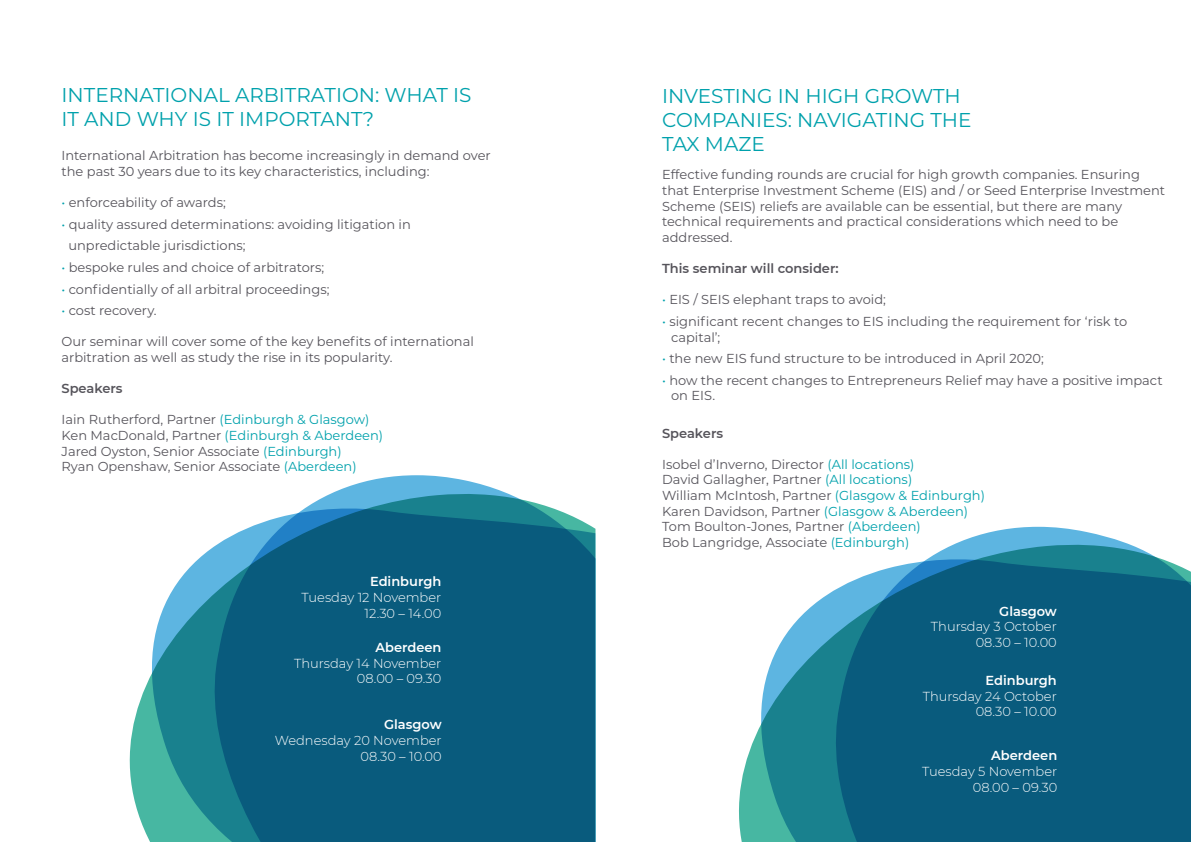
<style>
.page{position:relative;width:1191px;height:842px;background:#fff}
.page>*{position:absolute;margin:0;border:0;box-sizing:border-box;transform-origin:0 0}
.t1{font:20px/24px "Montserrat";color:#00a1ac}
.t2{font:13px/15.6px "Montserrat";color:#56545b}
.t3{font:300 13px/15.6px "Montserrat";color:#fff;text-align:right}
.t4{font:600 13px "Montserrat";color:#fff}
.t5{font:600 13px "Montserrat";color:#56545b}
.s1{color:#00a1ac}
</style>
<div class="page">
<svg style="left:739px;top:595px;width:88px;height:247px"></svg>
<svg style="left:827px;top:527px;width:364px;height:315px;background:#22708e"></svg>
<svg style="left:129px;top:552px;width:77px;height:290px"></svg>
<svg style="left:206px;top:475px;width:389px;height:367px;background:#1f6d8c"></svg>
<h1 class="t1" style="left:62px;top:82px;width:411px">INTERNATIONAL ARBITRATION: WHAT IS<br>IT AND WHY IS IT IMPORTANT?</h1>
<p class="t2" style="left:62px;top:147px;width:431px">International Arbitration has become increasingly in demand over the past 30 years due to its key characteristics, including:</p>
<p class="t2" style="left:62px;top:194px;width:166px"><span class="s1">•</span> enforceability of awards;</p>
<p class="t2" style="left:68px;top:213px;width:344px;line-height:21.6px;text-indent:-7px"><span class="s1">•</span> quality assured determinations: avoiding litigation in unpredictable jurisdictions;</p>
<p class="t2" style="left:62px;top:259px;width:264px"><span class="s1">•</span> bespoke rules and choice of arbitrators;</p>
<p class="t2" style="left:62px;top:281px;width:269px"><span class="s1">•</span> confidentially of all arbitral proceedings;</p>
<p class="t2" style="left:62px;top:302px;width:97px"><span class="s1">•</span> cost recovery.</p>
<p class="t2" style="left:62px;top:333px;width:414px">Our seminar will cover some of the key benefits of international arbitration as well as study the rise in its popularity.</p>
<p class="t5" style="left:62px;top:379px;width:63px">Speakers</p>
<p class="t2" style="left:62px;top:411px;width:323px">Iain Rutherford, Partner <span class="s1">(Edinburgh &amp; Glasgow)<br></span>Ken MacDonald, Partner <span class="s1">(Edinburgh &amp; Aberdeen)<br></span>Jared Oyston, Senior Associate <span class="s1">(Edinburgh)<br></span>Ryan Openshaw, Senior Associate <span class="s1">(Aberdeen)</span></p>
<p class="t4" style="left:370px;top:573px;width:73px">Edinburgh</p>
<p class="t3" style="left:301px;top:589px;width:141px">Tuesday 12 November<br>12.30 – 14.00</p>
<p class="t4" style="left:375px;top:638px;width:68px">Aberdeen</p>
<p class="t3" style="left:294px;top:655px;width:149px">Thursday 14 November<br>08.00 – 09.30</p>
<p class="t4" style="left:384px;top:715px;width:59px">Glasgow</p>
<p class="t3" style="left:275px;top:732px;width:168px">Wednesday 20 November<br>08.30 – 10.00</p>
<h1 class="t1" style="left:662px;top:83px;width:311px">INVESTING IN HIGH GROWTH<br>COMPANIES: NAVIGATING THE<br>TAX MAZE</h1>
<p class="t2" style="left:662px;top:167px;width:504px">Effective funding rounds are crucial for high growth companies. Ensuring that Enterprise Investment Scheme (EIS) and / or Seed Enterprise Investment Scheme (SEIS) reliefs are available can be essential, but there are many technical requirements and practical considerations which need to be addressed.</p>
<p class="t5" style="left:662px;top:259px;width:178px">This seminar will consider:</p>
<p class="t2" style="left:662px;top:291px;width:225px"><span class="s1">•</span> EIS / SEIS elephant traps to avoid;</p>
<p class="t2" style="left:671px;top:313px;width:458px;text-indent:-9px"><span class="s1">•</span> significant recent changes to EIS including the requirement for ‘risk to capital’;</p>
<p class="t2" style="left:662px;top:350px;width:383px"><span class="s1">•</span> the new EIS fund structure to be introduced in April 2020;</p>
<p class="t2" style="left:671px;top:372px;width:493px;text-indent:-9px"><span class="s1">•</span> how the recent changes to Entrepreneurs Relief may have a positive impact on EIS.</p>
<p class="t5" style="left:662px;top:424px;width:63px">Speakers</p>
<p class="t2" style="left:662px;top:456px;width:324px">Isobel d’Inverno, Director <span class="s1">(All locations)<br></span>David Gallagher, Partner <span class="s1">(All locations)<br></span>William McIntosh, Partner <span class="s1">(Glasgow &amp; Edinburgh)<br></span>Karen Davidson, Partner <span class="s1">(Glasgow &amp; Aberdeen)<br></span>Tom Boulton-Jones, Partner <span class="s1">(Aberdeen)<br></span>Bob Langridge, Associate <span class="s1">(Edinburgh)</span></p>
<p class="t4" style="left:999px;top:602px;width:59px">Glasgow</p>
<p class="t3" style="left:931px;top:619px;width:127px">Thursday 3 October<br>08.30 – 10.00</p>
<p class="t4" style="left:985px;top:671px;width:73px">Edinburgh</p>
<p class="t3" style="left:922px;top:688px;width:136px">Thursday 24 October<br>08.30 – 10.00</p>
<p class="t4" style="left:991px;top:747px;width:68px">Aberdeen</p>
<p class="t3" style="left:922px;top:763px;width:137px">Tuesday 5 November<br>08.00 – 09.30</p>
</div>
